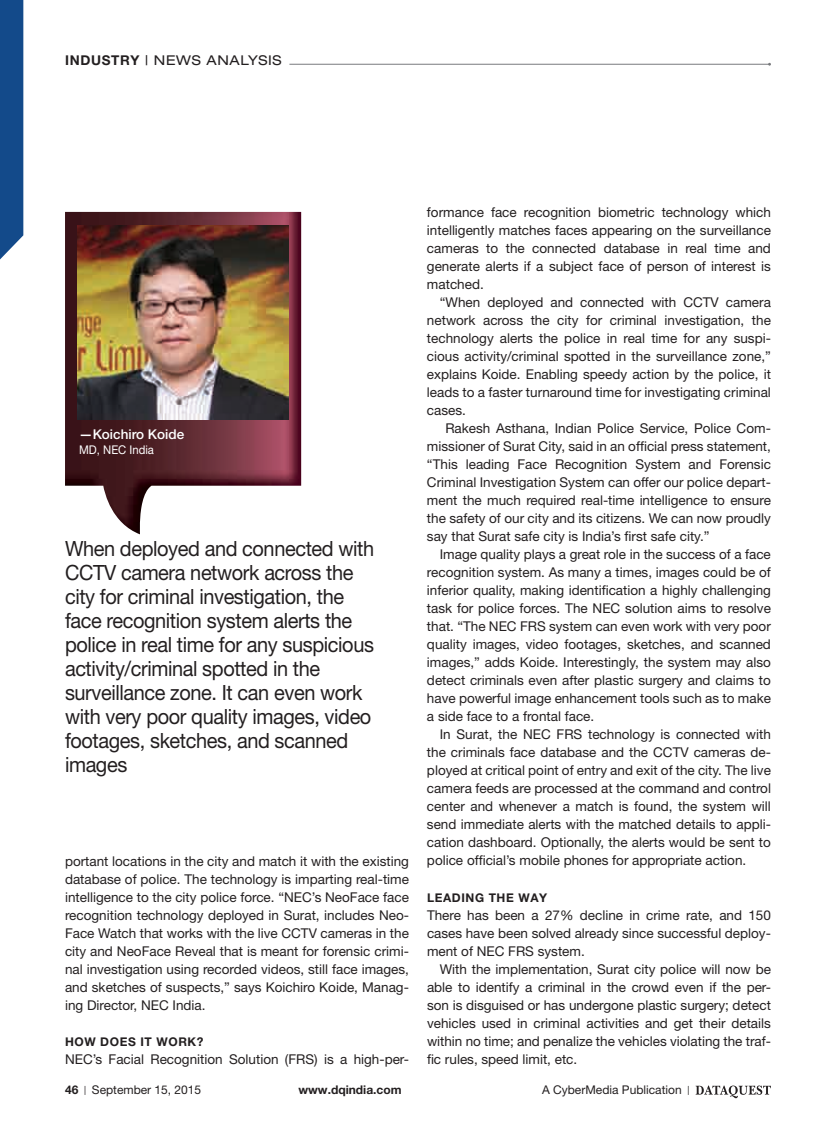
<style>
.page{position:relative;width:836px;height:1134px;background:#fff}
.page>*{position:absolute;margin:0;border:0;box-sizing:border-box;transform-origin:0 0}
.t1{font:21px/24px "Helvetica Neue LT Pro";letter-spacing:-.02em;color:#231f20;scale:.95 1}
.t2{font:13.5px/18px "Helvetica Neue LT Pro";color:#231f20;text-align:justify}
.t3{font:expanded 13.5px "Helvetica Neue LT Pro";letter-spacing:.05em;color:#231f20}
.t4{font:500 13.5px "Helvetica Neue LT Pro";color:#fff}
.t5{font:12px "Helvetica Neue LT Pro";color:#231f20}
.t6{font:700 12px "Helvetica Neue LT Pro";letter-spacing:.05em;color:#231f20}
.t7{font:700 12px "Helvetica Neue LT Pro";color:#231f20}
.t8{font:12px "Helvetica Neue LT Pro";color:#fff;scale:.94 1}
.s1{font-weight:700;font-stretch:normal}
.s2{font-weight:700}
.s3{font-size:9px}
</style>
<div class="page">
<svg style="left:696px;top:1085px;width:75px;height:13px"></svg>
<hr style="left:289px;top:64px;width:480px;height:1px;background:#787a7d">
<img style="left:65px;top:212px;width:236px;height:322px">
<img style="left:78px;top:225px;width:211px;height:194px">
<div style="left:0;top:0;width:23px;height:259px;background:#134a8a"></div>
<p class="t3" style="left:65px;top:52px;width:218px"><span class="s1">INDUSTRY</span> | NEWS ANALYSIS</p>
<p class="t4" style="left:79px;top:426px;width:107px">—Koichiro Koide</p>
<p class="t8" style="left:79px;top:442px;width:81px">MD, NEC India</p>
<p class="t1" style="left:65px;top:535px;width:327px">When deployed and connected with<br>CCTV camera network across the city for criminal investigation, the face recognition system alerts the police in real time for any suspicious activity/criminal spotted in the surveillance zone. It can even work with very poor quality images, video footages, sketches, and scanned images</p>
<p class="t2" style="left:65px;top:851px;width:345px">portant locations in the city and match it with the existing database of police. The technology is imparting real-time intelligence to the city police force. “NEC’s NeoFace face recognition technology deployed in Surat, includes Neo-Face Watch that works with the live CCTV cameras in the city and NeoFace Reveal that is meant for forensic crimi&shy;nal investigation using recorded videos, still face images, and sketches of suspects,” says Koichiro Koide, Manag&shy;ing Director, NEC India.</p>
<p class="t6" style="left:65px;top:1034px;width:140px">HOW DOES IT WORK?</p>
<p class="t2" style="left:65px;top:1049px;width:345px">NEC’s Facial Recognition Solution (FRS) is a high-per-</p>
<p class="t2" style="left:427px;top:203px;width:345px">formance face recognition biometric technology which intelligently matches faces appearing on the surveillance cameras to the connected database in real time and generate alerts if a subject face of person of interest is matched.</p>
<p class="t2" style="left:427px;top:293px;width:345px;text-indent:13px">“When deployed and connected with CCTV camera network across the city for criminal investigation, the technology alerts the police in real time for any suspi&shy;cious activity/criminal spotted in the surveillance zone,” explains Koide. Enabling speedy action by the police, it leads to a faster turnaround time for investigating criminal cases.</p>
<p class="t2" style="left:427px;top:419px;width:345px;text-indent:18px">Rakesh Asthana, Indian Police Service, Police Com&shy;missioner of Surat City, said in an official press statement, “This leading Face Recognition System and Forensic Criminal Investigation System can offer our police depart&shy;ment the much required real-time intelligence to ensure the safety of our city and its citizens. We can now proudly say that Surat safe city is India’s first safe city.”</p>
<p class="t2" style="left:427px;top:545px;width:345px;text-indent:13px">Image quality plays a great role in the success of a face recognition system. As many a times, images could be of inferior quality, making identification a highly challenging task for police forces. The NEC solution aims to resolve that. “The NEC FRS system can even work with very poor quality images, video footages, sketches, and scanned images,” adds Koide. Interestingly, the system may also detect criminals even after plastic surgery and claims to have powerful image enhancement tools such as to make a side face to a frontal face.</p>
<p class="t2" style="left:427px;top:725px;width:345px;text-indent:13px">In Surat, the NEC FRS technology is connected with the criminals face database and the CCTV cameras de&shy;ployed at critical point of entry and exit of the city. The live camera feeds are processed at the command and control center and whenever a match is found, the system will send immediate alerts with the matched details to appli&shy;cation dashboard. Optionally, the alerts would be sent to police official’s mobile phones for appropriate action.</p>
<p class="t6" style="left:427px;top:890px;width:122px">LEADING THE WAY</p>
<p class="t2" style="left:427px;top:905px;width:345px">There has been a 27% decline in crime rate, and 150 cases have been solved already since successful deploy&shy;ment of NEC FRS system.</p>
<p class="t2" style="left:427px;top:959px;width:345px;text-indent:13px">With the implementation, Surat city police will now be able to identify a criminal in the crowd even if the per&shy;son is disguised or has undergone plastic surgery; detect vehicles used in criminal activities and get their details within no time; and penalize the vehicles violating the traf&shy;fic rules, speed limit, etc.</p>
<p class="t5" style="left:65px;top:1082px;width:138px"><span class="s2">46</span> <span class="s3">|</span> September 15, 2015</p>
<p class="t7" style="left:298px;top:1082px;width:105px">www.dqindia.com</p>
<p class="t5" style="left:542px;top:1082px;width:149px">A CyberMedia Publication <span class="s3">|</span></p>
</div>
